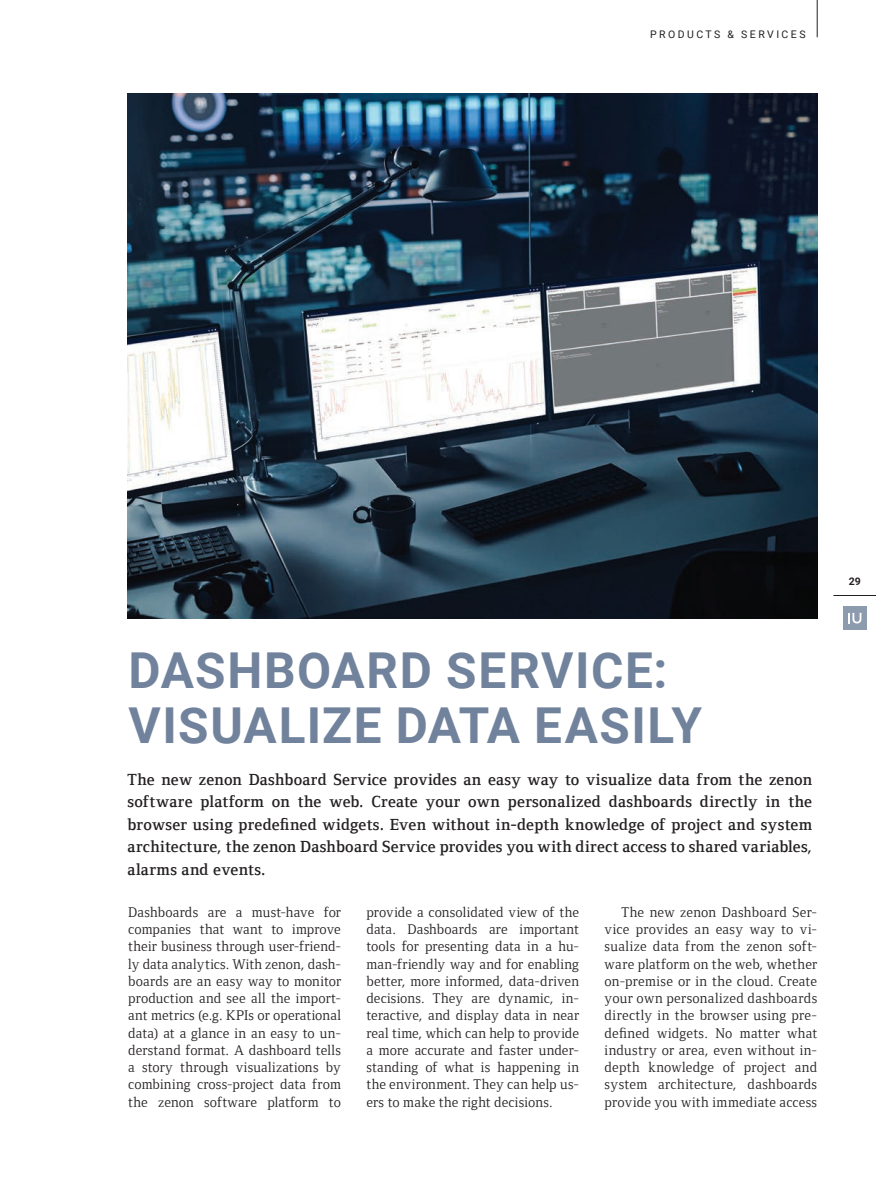
<style>
.page{position:relative;width:893px;height:1191px;background:#fff}
.page>*{position:absolute;margin:0;border:0;box-sizing:border-box;transform-origin:0 0}
.Large_Headline{font:700 49.5px "Roboto";letter-spacing:.03em;color:#71829c}
.Artikel_Introtext{font:600 16.5px/22.5px "Foundry Form Serif";letter-spacing:.015em;color:#231f20;text-align:justify}
.Copy_no_indent{font:14.4px/17.2px "Foundry Form Serif";letter-spacing:.01em;color:#231f20;text-align:justify}
.Copy_with_indent{font:14.4px/17.2px "Foundry Form Serif";letter-spacing:.02em;color:#231f20;text-align:justify}
.t1{font:10.5px "Roboto";letter-spacing:.235em;color:#231f20}
.t2{font:700 10.5px "Roboto";color:#231f20}
</style>
<div class="page">
<img style="left:128px;top:94px;width:690px;height:524px">
<hr style="left:817px;top:0;width:1px;height:37px;background:#231f20">
<div style="left:843px;top:606px;width:23px;height:24px;background:#8d9baf"></div>
<svg style="left:848px;top:613px;width:13px;height:10px"></svg>
<hr style="left:833px;top:595px;width:43px;height:1px;background:#231f20">
<p class="t1" style="left:650px;top:27px;width:157px">PRODUCTS &amp; SERVICES</p>
<p class="Large_Headline" style="left:128px;top:635px;width:541px">DASHBOARD SERVICE:</p>
<p class="Large_Headline" style="left:128px;top:691px;width:575px">VISUALIZE DATA EASILY</p>
<p class="Artikel_Introtext" style="left:128px;top:768px;width:686px">The new zenon Dashboard Service provides an easy way to visualize data from the zenon software platform on the web. Create your own personalized dashboards directly in the browser using predefined widgets. Even without in-depth knowledge of project and system architecture, the zenon Dashboard Service provides you with direct access to shared variables, alarms and events.</p>
<p class="Copy_no_indent" style="left:128px;top:903px;width:214px">Dashboards are a must-have for companies that want to improve their business through user-friend&shy;ly data analytics. With zenon, dash&shy;boards are an easy way to monitor production and see all the import&shy;ant metrics (e.g. KPIs or operational data) at a glance in an easy to un&shy;derstand format. A dashboard tells a story through visualizations by combining cross-project data from the zenon software platform to</p>
<p class="Copy_no_indent" style="left:366px;top:903px;width:214px">provide a consolidated view of the data. Dashboards are important tools for presenting data in a hu&shy;man-friendly way and for enabling better, more informed, data-driven decisions. They are dynamic, in&shy;teractive, and display data in near real time, which can help to provide a more accurate and faster under&shy;standing of what is happening in the environment. They can help us&shy;ers to make the right decisions.</p>
<p class="Copy_with_indent" style="left:605px;top:903px;width:214px;text-indent:17px">The new zenon Dashboard Ser&shy;vice provides an easy way to vi&shy;sualize data from the zenon soft&shy;ware platform on the web, whether on-premise or in the cloud. Create your own personalized dashboards directly in the browser using pre&shy;defined widgets. No matter what industry or area, even without in&shy;depth knowledge of project and system architecture, dashboards provide you with immediate access</p>
<p class="t2" style="left:849px;top:574px;width:14px">29</p>
</div>
